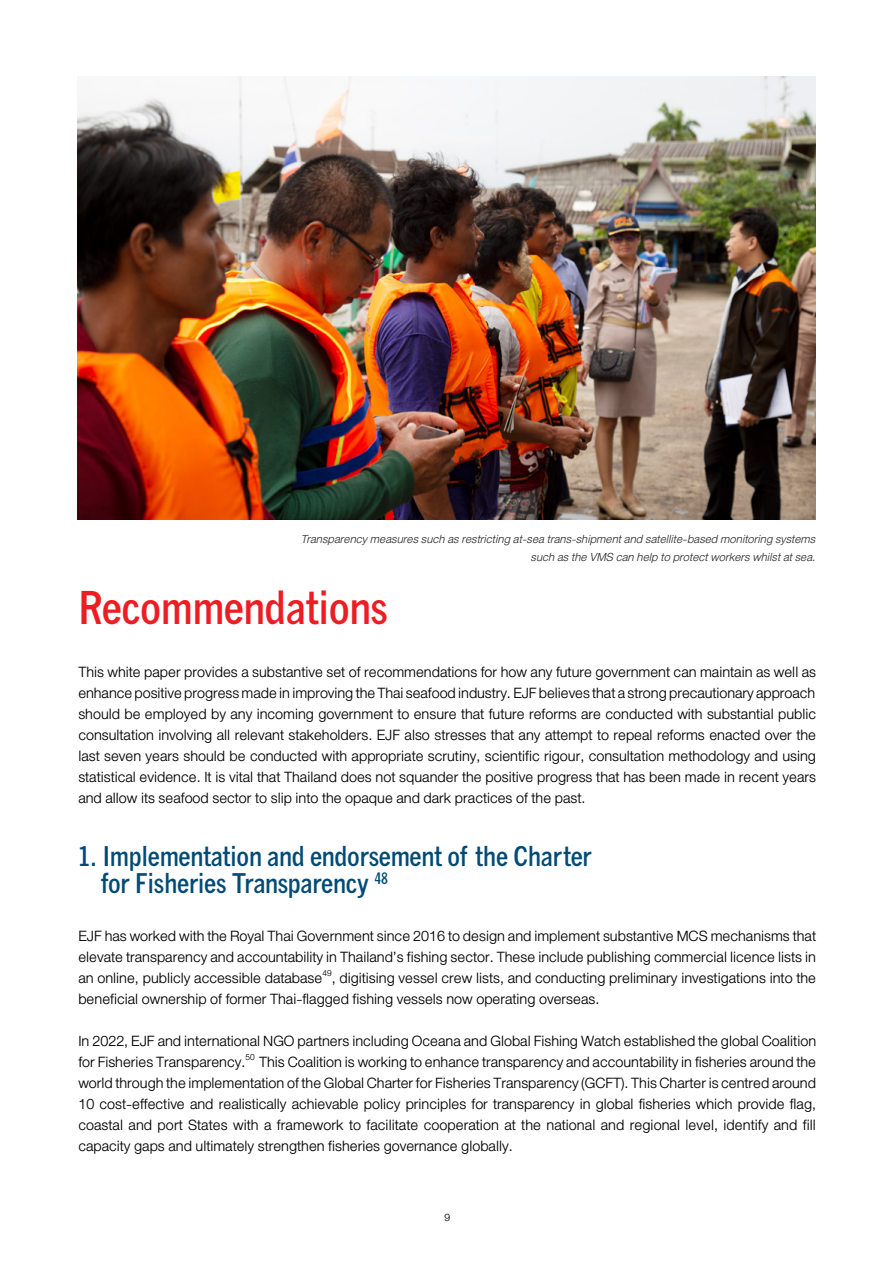
<style>
.page{position:relative;width:893px;height:1263px;background:#fff}
.page>*{position:absolute;margin:0;border:0;box-sizing:border-box;transform-origin:0 0}
.t1{font:700 condensed 45px "News Gothic MT Std";letter-spacing:-.01em;color:#ed1d24}
.t2{font:700 condensed 27px/27px "News Gothic MT Std";letter-spacing:-.01em;color:#004b76}
.t3{font:21px/21px "DB Helvethaica X Li";color:#000;text-align:justify}
.t4{font:16.5px/18px "DB Helvethaica X 46 Li It";color:#000;text-align:right}
.t5{font:15px "DB Helvethaica X Li";color:#000}
</style>
<div class="page">
<img style="left:78px;top:76px;width:737px;height:444px">
<p class="t4" style="left:300px;top:530px;width:517px">Transparency measures such as restricting at-sea trans-shipment and satellite-based monitoring systems such as the VMS can help to protect workers whilst at sea.</p>
<h1 class="t1" style="left:78px;top:580px;width:311px">Recommendations</h1>
<p class="t3" style="left:78px;top:661px;width:739px">This white paper provides a substantive set of recommendations for how any future government can maintain as well as enhance positive progress made in improving the Thai seafood industry. EJF believes that a strong precautionary approach should be employed by any incoming government to ensure that future reforms are conducted with substantial public consultation involving all relevant stakeholders. EJF also stresses that any attempt to repeal reforms enacted over the last seven years should be conducted with appropriate scrutiny, scientific rigour, consultation methodology and using statistical evidence. It is vital that Thailand does not squander the positive progress that has been made in recent years and allow its seafood sector to slip into the opaque and dark practices of the past.</p>
<p class="t2" style="left:101px;top:842px;width:492px;text-indent:-23px">1. Implementation and endorsement of the Charter for Fisheries Transparency <sup>48</sup></p>
<p class="t3" style="left:78px;top:925px;width:739px">EJF has worked with the Royal Thai Government since 2016 to design and implement substantive MCS mechanisms that elevate transparency and accountability in Thailand’s fishing sector. These include publishing commercial licence lists in an online, publicly accessible database<sup>49</sup>, digitising vessel crew lists, and conducting preliminary investigations into the beneficial ownership of former Thai-flagged fishing vessels now operating overseas.</p>
<p class="t3" style="left:78px;top:1030px;width:739px">In 2022, EJF and international NGO partners including Oceana and Global Fishing Watch established the global Coalition for Fisheries Transparency.<sup>50</sup> This Coalition is working to enhance transparency and accountability in fisheries around the world through the implementation of the Global Charter for Fisheries Transparency (GCFT). This Charter is centred around 10 cost-effective and realistically achievable policy principles for transparency in global fisheries which provide flag, coastal and port States with a framework to facilitate cooperation at the national and regional level, identify and fill capacity gaps and ultimately strengthen fisheries governance globally.</p>
<p class="t5" style="left:444px;top:1210px;width:7px">9</p>
</div>
